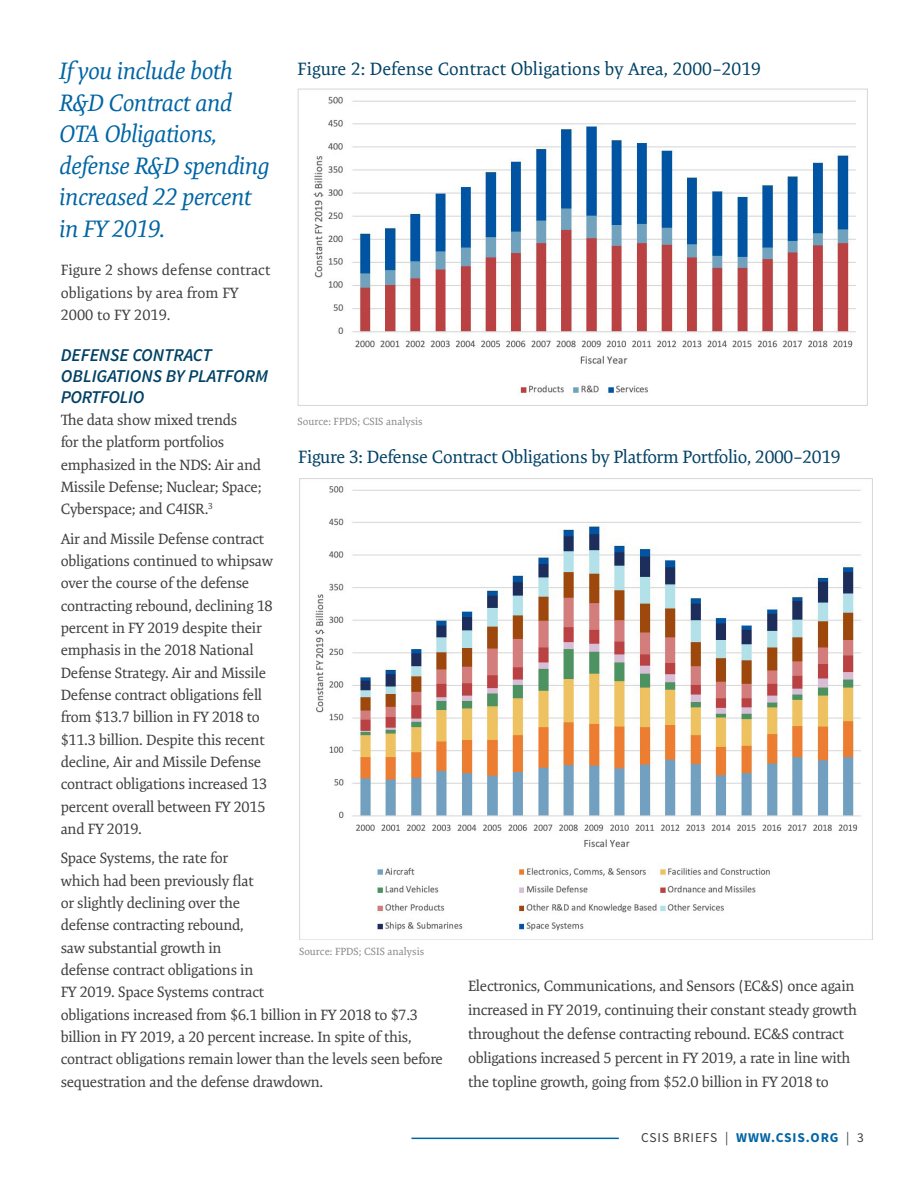
<style>
.page{position:relative;width:918px;height:1188px;background:#fff}
.page>*{position:absolute;margin:0;border:0;box-sizing:border-box;transform-origin:0 0}
.t1{font:italic 24px/31.5px "Expo Serif Pro";letter-spacing:-.02em;color:#0065a4}
.t2{font:18px "Expo Serif Pro";letter-spacing:-.02em;color:#004165}
.t3{font:18px "Expo Serif Pro";color:#004165}
.t4{font:italic 600 18px/20.9px "Source Sans Pro";color:#004165}
.t5{font:15px/22.4px "Expo Serif Pro";letter-spacing:-.02em;color:#3e3e3f}
.t6{font:15px/22.4px "Expo Serif Pro";color:#3e3e3f}
.t7{font:13.5px "Source Sans Pro";letter-spacing:.06em;color:#3e3e3f}
.t8{font:10.5px "Expo Serif Pro";color:#87898c}
.s1{font-weight:700;color:#0065a4}
</style>
<div class="page">
<hr style="left:411px;top:1138px;width:208px;height:1px;background:#0065a4">
<img style="left:298px;top:89px;width:569px;height:317px">
<img style="left:299px;top:479px;width:573px;height:461px">
<h1 class="t1" style="left:60px;top:56px;width:212px">If you include both<br>R&amp;D Contract and<br>OTA Obligations, defense R&amp;D spending increased 22 percent in FY 2019.</h1>
<p class="t3" style="left:298px;top:58px;width:465px">Figure 2: Defense Contract Obligations by Area, 2000–2019</p>
<p class="t6" style="left:61px;top:259px;width:211px">Figure 2 shows defense contract obligations by area from FY<br>2000 to FY 2019.</p>
<p class="t4" style="left:61px;top:344px;width:209px">DEFENSE CONTRACT<br>OBLIGATIONS BY PLATFORM<br>PORTFOLIO</p>
<p class="t5" style="left:61px;top:409px;width:202px">The data show mixed trends<br>for the platform portfolios emphasized in the NDS: Air and<br>Missile Defense; Nuclear; Space;<br>Cyberspace; and C4ISR.<sup>3</sup></p>
<p class="t5" style="left:61px;top:527px;width:214px">Air and Missile Defense contract obligations continued to whipsaw over the course of the defense contracting rebound, declining 18 percent in FY 2019 despite their emphasis in the 2018 National<br>Defense Strategy. Air and Missile<br>Defense contract obligations fell from $13.7 billion in FY 2018 to $11.3 billion. Despite this recent decline, Air and Missile Defense contract obligations increased 13 percent overall between FY 2015 and FY 2019.</p>
<p class="t5" style="left:61px;top:847px;width:384px">Space Systems, the rate for<br>which had been previously flat<br>or slightly declining over the<br>defense contracting rebound,<br>saw substantial growth in<br>defense contract obligations in<br>FY 2019. Space Systems contract<br>obligations increased from $6.1 billion in FY 2018 to $7.3 billion in FY 2019, a 20 percent increase. In spite of this, contract obligations remain lower than the levels seen before sequestration and the defense drawdown.</p>
<p class="t8" style="left:298px;top:415px;width:127px">Source: FPDS; CSIS analysis</p>
<p class="t2" style="left:298px;top:446px;width:544px">Figure 3: Defense Contract Obligations by Platform Portfolio, 2000–2019</p>
<p class="t8" style="left:299px;top:946px;width:127px">Source: FPDS; CSIS analysis</p>
<p class="t5" style="left:468px;top:974px;width:391px;line-height:24px">Electronics, Communications, and Sensors (EC&amp;S) once again increased in FY 2019, continuing their constant steady growth throughout the defense contracting rebound. EC&amp;S contract obligations increased 5 percent in FY 2019, a rate in line with the topline growth, going from $52.0 billion in FY 2018 to</p>
<p class="t7" style="left:641px;top:1129px;width:224px">CSIS BRIEFS | <span class="s1">WWW.CSIS.ORG</span> | 3</p>
</div>
